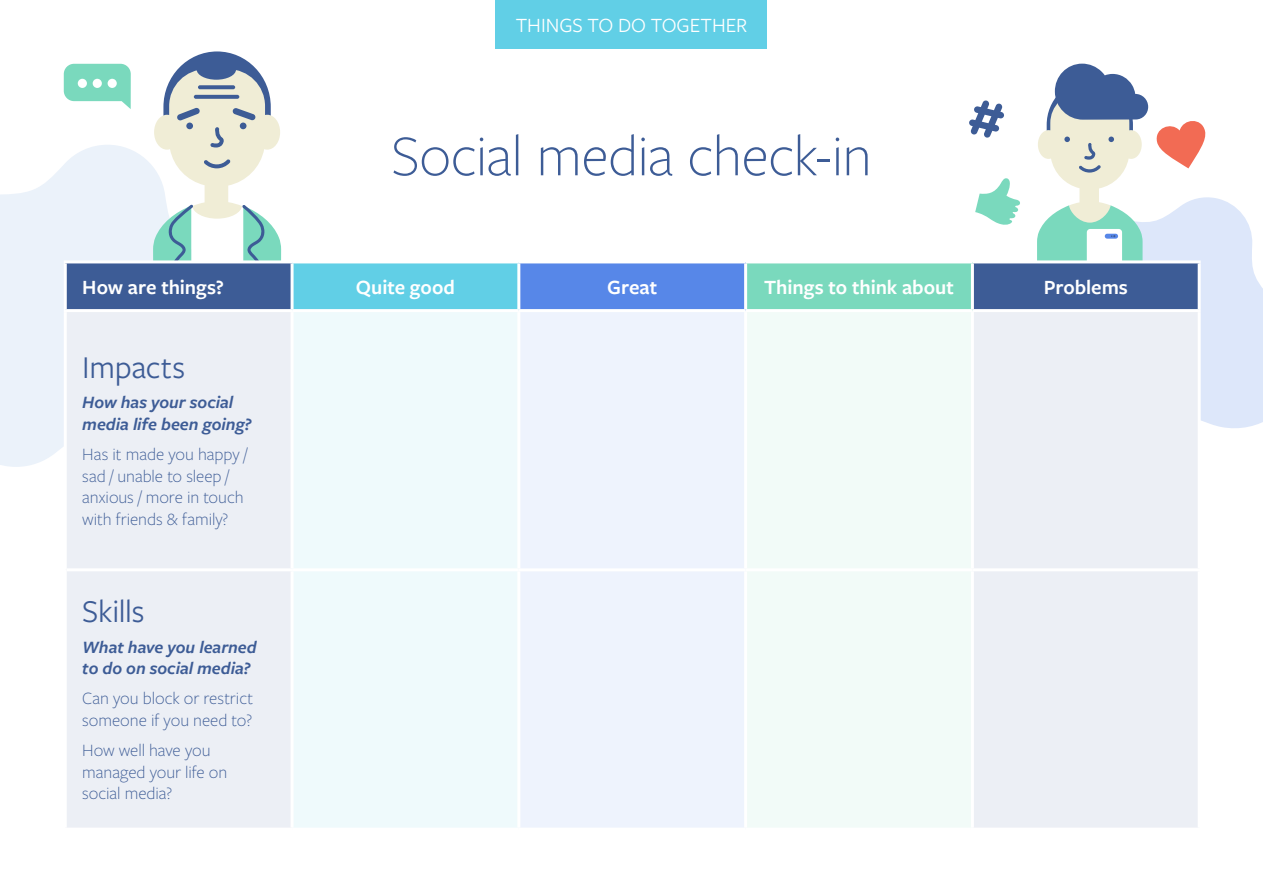
<style>
.page{position:relative;width:1263px;height:893px;background:#fff}
.page>*{position:absolute;margin:0;border:0;box-sizing:border-box;transform-origin:0 0}
.t1{font:300 60px "Freight Sans Pro";letter-spacing:-.015em;color:#3d5c96}
.Head3{font:33px "Freight Sans Pro";letter-spacing:-.01em;color:#3d5c96}
.Head3-2{font:600 21px "Freight Sans Pro";letter-spacing:-.005em;color:#fff}
.t2{font:21px "Freight Sans Pro";color:#fff}
.body{font:300 18px/21.6px "Freight Sans Pro";letter-spacing:-.005em;color:#3d5c96}
.body-2{font:italic 600 18px/21.6px "Freight Sans Pro";color:#3d5c96}
</style>
<div class="page">
<svg style="left:1148px;top:197px;width:115px;height:231px;background:#e1e9fa"></svg>
<svg style="left:0;top:145px;width:153px;height:322px;background:#edf3fa"></svg>
<svg style="left:153px;top:51px;width:128px;height:209px"></svg>
<svg style="left:1037px;top:64px;width:111px;height:196px"></svg>
<svg style="left:64px;top:64px;width:67px;height:45px"></svg>
<div style="left:496px;top:0;width:271px;height:49px;background:#61cfe6"></div>
<div style="left:67px;top:263px;width:1131px;height:46px;background:#3d5c96"></div>
<div style="left:292px;top:262px;width:227px;height:49px;background:#61cfe6"></div>
<div style="left:519px;top:262px;width:227px;height:49px;background:#5787e8"></div>
<div style="left:746px;top:262px;width:226px;height:49px;background:#7ad9bd"></div>
<div style="left:67px;top:312px;width:1131px;height:516px;background:#eceff5"></div>
<div style="left:294px;top:312px;width:223px;height:516px;background:#effafc"></div>
<div style="left:520px;top:312px;width:224px;height:516px;background:#eef3fd"></div>
<div style="left:747px;top:312px;width:224px;height:516px;background:#f2fbf8"></div>
<hr style="left:292px;top:260px;width:227px;height:3px;background:#fff">
<hr style="left:519px;top:260px;width:227px;height:3px;background:#fff">
<hr style="left:746px;top:260px;width:226px;height:3px;background:#fff">
<hr style="left:64px;top:312px;width:3px;height:258px;background:#fff">
<hr style="left:517px;top:263px;width:3px;height:46px;background:#fff">
<hr style="left:744px;top:263px;width:3px;height:46px;background:#fff">
<hr style="left:292px;top:309px;width:227px;height:3px;background:#fff">
<hr style="left:291px;top:312px;width:3px;height:256px;background:#fff">
<hr style="left:519px;top:309px;width:227px;height:3px;background:#fff">
<hr style="left:517px;top:312px;width:3px;height:256px;background:#fff">
<hr style="left:746px;top:309px;width:226px;height:3px;background:#fff">
<hr style="left:744px;top:312px;width:3px;height:256px;background:#fff">
<hr style="left:67px;top:568px;width:225px;height:3px;background:#fff">
<hr style="left:292px;top:568px;width:227px;height:3px;background:#fff">
<hr style="left:291px;top:571px;width:3px;height:257px;background:#fff">
<hr style="left:519px;top:568px;width:227px;height:3px;background:#fff">
<hr style="left:517px;top:571px;width:3px;height:257px;background:#fff">
<hr style="left:746px;top:568px;width:226px;height:3px;background:#fff">
<hr style="left:744px;top:571px;width:3px;height:257px;background:#fff">
<hr style="left:64px;top:263px;width:3px;height:46px;background:#fff">
<hr style="left:64px;top:260px;width:228px;height:3px;background:#fff">
<hr style="left:291px;top:263px;width:3px;height:46px;background:#fff">
<hr style="left:64px;top:309px;width:228px;height:3px;background:#fff">
<hr style="left:971px;top:263px;width:3px;height:46px;background:#fff">
<hr style="left:972px;top:260px;width:229px;height:3px;background:#fff">
<hr style="left:1198px;top:263px;width:3px;height:46px;background:#fff">
<hr style="left:972px;top:309px;width:229px;height:3px;background:#fff">
<hr style="left:971px;top:312px;width:3px;height:256px;background:#fff">
<hr style="left:1198px;top:312px;width:3px;height:256px;background:#fff">
<hr style="left:972px;top:568px;width:229px;height:3px;background:#fff">
<hr style="left:971px;top:571px;width:3px;height:257px;background:#fff">
<svg style="left:975px;top:178px;width:45px;height:47px"></svg>
<svg style="left:969px;top:100px;width:35px;height:38px"></svg>
<svg style="left:1156px;top:121px;width:50px;height:47px"></svg>
<p class="t2" style="left:516px;top:11px;width:233px">THINGS TO DO TOGETHER</p>
<p class="t1" style="left:391px;top:116px;width:482px">Social media check-in</p>
<p class="Head3-2" style="left:82px;top:272px;width:143px">How are things?</p>
<p class="Head3-2" style="left:356px;top:272px;width:101px">Quite good</p>
<p class="Head3-2" style="left:607px;top:272px;width:52px">Great</p>
<p class="Head3-2" style="left:764px;top:272px;width:191px">Things to think about</p>
<p class="Head3-2" style="left:1044px;top:272px;width:86px">Problems</p>
<p class="Head3" style="left:82px;top:345px;width:104px">Impacts</p>
<p class="body-2" style="left:82px;top:391px;width:171px">How has your social media life been going?</p>
<p class="body" style="left:82px;top:443px;width:167px">Has it made you happy / sad / unable to sleep / anxious / more in touch with friends &amp; family?</p>
<p class="Head3" style="left:82px;top:590px;width:64px">Skills</p>
<p class="body-2" style="left:82px;top:635px;width:176px">What have you learned to do on social media?</p>
<p class="body" style="left:82px;top:687px;width:172px">Can you block or restrict someone if you need to?</p>
<p class="body" style="left:82px;top:739px;width:146px">How well have you managed your life on social media?</p>
</div>
